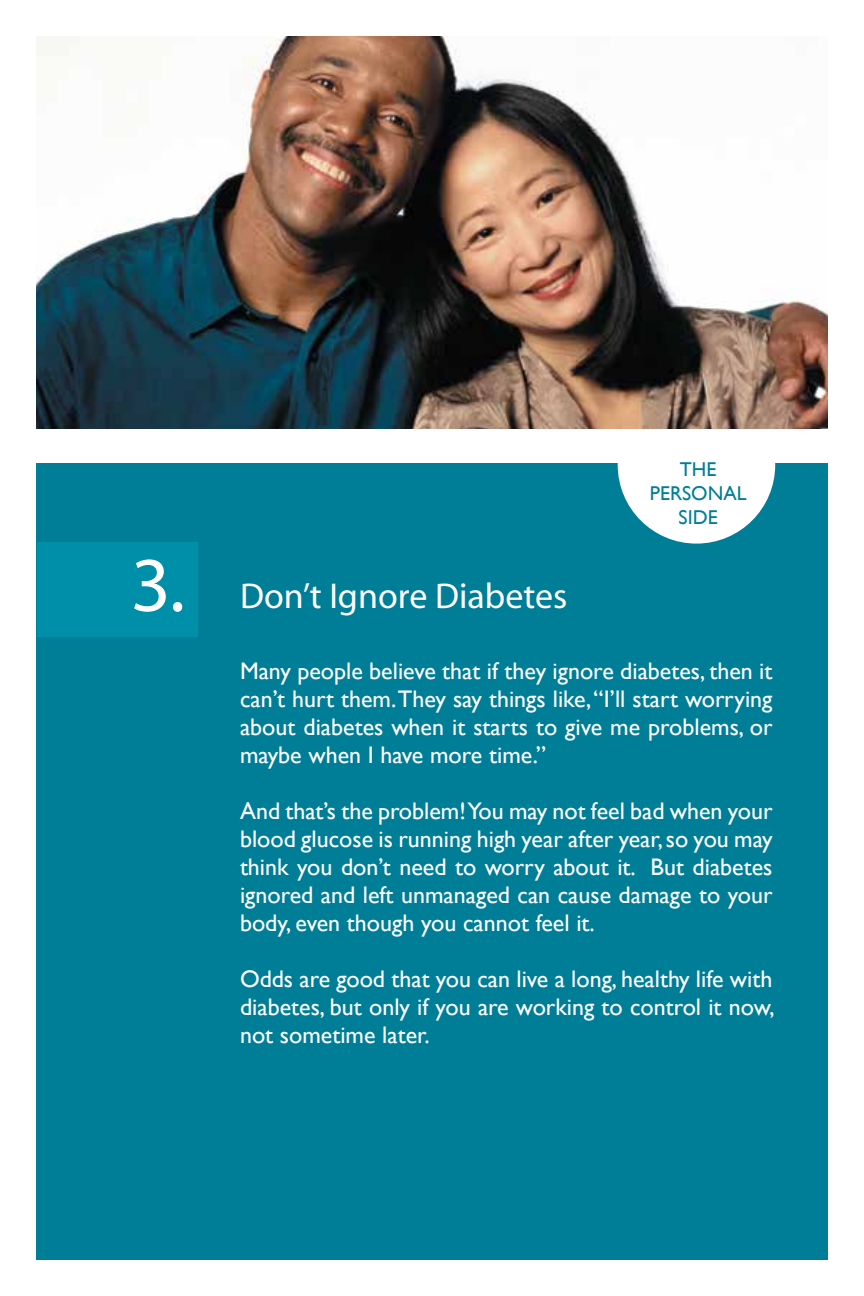
<style>
.page{position:relative;width:864px;height:1296px;background:#fff}
.page>*{position:absolute;margin:0;border:0;box-sizing:border-box;transform-origin:0 0}
.t1{font:78px "Myriad";color:#fff}
.t2{font:36px "Myriad";color:#fff}
.t3{font:24px/28px "Gill Sans";color:#fff;text-align:justify}
.t4{font:20px/24px "Gill Sans";color:#007e98;text-align:center}
</style>
<div class="page">
<div style="left:36px;top:463px;width:792px;height:797px;background:#007e98"></div>
<div style="left:618px;top:386px;width:157px;height:158px;background:#fff;border-radius:50%"></div>
<div style="left:37px;top:542px;width:161px;height:94px;background:#008fa8"></div>
<img style="left:36px;top:36px;width:792px;height:393px">
<h1 class="t1" style="left:131px;top:546px;width:56px">3.</h1>
<h2 class="t2" style="left:240px;top:578px;width:329px">Don’t Ignore Diabetes</h2>
<p class="t4" style="left:650px;top:457px;width:98px">THE<br>PERSONAL<br>SIDE</p>
<p class="t3" style="left:240px;top:657px;width:534px">Many people believe that if they ignore diabetes, then it can’t hurt them. They say things like, “I’ll start worrying about diabetes when it starts to give me problems, or maybe when I have more time.”</p>
<p class="t3" style="left:240px;top:797px;width:534px">And that’s the problem! You may not feel bad when your blood glucose is running high year after year, so you may think you don’t need to worry about it. But diabetes ignored and left unmanaged can cause damage to your body, even though you cannot feel it.</p>
<p class="t3" style="left:240px;top:965px;width:536px">Odds are good that you can live a long, healthy life with diabetes, but only if you are working to control it now, not sometime later.</p>
</div>
